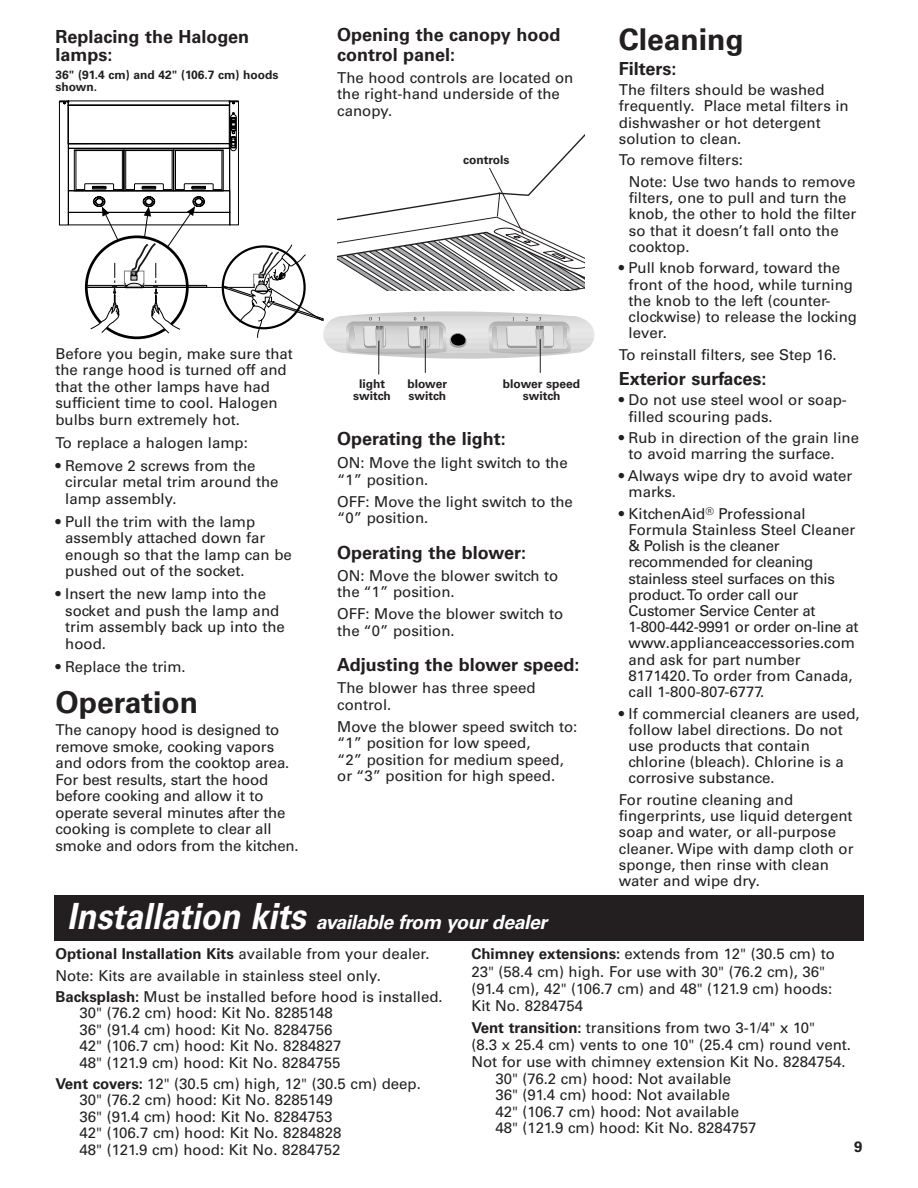
<style>
.page{position:relative;width:918px;height:1188px;background:#fff}
.page>*{position:absolute;margin:0;border:0;box-sizing:border-box;transform-origin:0 0}
.t1{font:700 30px "Univers";color:#231f20}
.t2{font:italic 700 19.5px "Univers";color:#fff}
.t3{font:700 18px/19.5px "Univers";color:#231f20}
.t4{font:15px/16.5px "Univers";color:#231f20}
.t5{font:15px/16.2px "Univers";letter-spacing:-.02em;color:#231f20}
.t6{font:700 15px "Univers";color:#231f20}
.t7{font:700 12px/12px "Univers";color:#231f20;text-align:center}
.s1{font-size:36px}
.s2{font-weight:700}
</style>
<div class="page">
<div style="left:54px;top:895px;width:810px;height:46px;background:#231f20"></div>
<hr style="left:378px;top:341px;width:1px;height:33px;background:#231f20">
<hr style="left:425px;top:339px;width:1px;height:34px;background:#231f20">
<hr style="left:540px;top:339px;width:1px;height:34px;background:#231f20">
<svg style="left:59px;top:100px;width:535px;height:262px"></svg>
<div style="left:54px;top:346px;width:247px;height:336px;background:#fff"></div>
<p class="t3" style="left:337px;top:27px;width:225px">Opening the canopy hood control panel:</p>
<p class="t4" style="left:337px;top:71px;width:238px">The hood controls are located on the right-hand underside of the canopy.</p>
<p class="t3" style="left:56px;top:29px;width:195px;line-height:18px">Replacing the Halogen lamps:</p>
<h1 class="t1" style="left:619px;top:28px;width:127px">Cleaning</h1>
<p class="t3" style="left:619px;top:60px;width:59px">Filters:</p>
<p class="t4" style="left:619px;top:83px;width:231px">The filters should be washed frequently. Place metal filters in dishwasher or hot detergent solution to clean.</p>
<p class="t4" style="left:629px;top:151px;width:228px;line-height:21.6px;text-indent:-10px">To remove filters:<br>Note: Use two hands to remove</p>
<p class="t4" style="left:629px;top:191px;width:229px">filters, one to pull and turn the knob, the other to hold the filter so that it doesn’t fall onto the cooktop.</p>
<p class="t4" style="left:629px;top:261px;width:230px;text-indent:-10px">• Pull knob forward, toward the front of the hood, while turning the knob to the left (counter&shy;clockwise) to release the locking lever.</p>
<p class="t4" style="left:619px;top:348px;width:219px">To reinstall filters, see Step 16.</p>
<p class="t3" style="left:619px;top:370px;width:149px">Exterior surfaces:</p>
<p class="t4" style="left:629px;top:393px;width:220px;text-indent:-10px">• Do not use steel wool or soap&shy;filled scouring pads.</p>
<p class="t4" style="left:629px;top:431px;width:232px;text-indent:-10px">• Rub in direction of the grain line to avoid marring the surface.</p>
<p class="t4" style="left:629px;top:469px;width:225px;text-indent:-10px">• Always wipe dry to avoid water marks.</p>
<p class="t5" style="left:629px;top:507px;width:231px;text-indent:-10px">• KitchenAid<sup>®</sup> Professional<br>Formula Stainless Steel Cleaner &amp; Polish is the cleaner recommended for cleaning stainless steel surfaces on this product. To order call our<br>Customer Service Center at<br>1-800-442-9991 or order on-line at www.applianceaccessories.com and ask for part number<br>8171420. To order from Canada, call 1-800-807-6777.</p>
<p class="t4" style="left:629px;top:707px;width:233px;text-indent:-10px">• If commercial cleaners are used, follow label directions. Do not use products that contain chlorine (bleach). Chlorine is a corrosive substance.</p>
<p class="t4" style="left:619px;top:793px;width:236px">For routine cleaning and fingerprints, use liquid detergent soap and water, or all-purpose cleaner. Wipe with damp cloth or sponge, then rinse with clean water and wipe dry.</p>
<p class="t7" style="left:56px;top:70px;width:225px;text-align:left">36" (91.4 cm) and 42" (106.7 cm) hoods shown.</p>
<p class="t7" style="left:463px;top:155px;width:48px">controls</p>
<p class="t4" style="left:56px;top:347px;width:239px">Before you begin, make sure that the range hood is turned off and that the other lamps have had sufficient time to cool. Halogen bulbs burn extremely hot.</p>
<p class="t4" style="left:56px;top:436px;width:194px">To replace a halogen lamp:</p>
<p class="t4" style="left:65px;top:459px;width:215px;text-indent:-10px">• Remove 2 screws from the circular metal trim around the lamp assembly.</p>
<p class="t4" style="left:65px;top:515px;width:228px;text-indent:-10px">• Pull the trim with the lamp assembly attached down far enough so that the lamp can be pushed out of the socket.</p>
<p class="t4" style="left:65px;top:587px;width:221px;text-indent:-10px">• Insert the new lamp into the socket and push the lamp and trim assembly back up into the hood.</p>
<p class="t4" style="left:56px;top:659px;width:132px">• Replace the trim.</p>
<p class="t7" style="left:353px;top:379px;width:39px">light switch</p>
<p class="t7" style="left:408px;top:379px;width:41px;text-align:left">blower switch</p>
<p class="t7" style="left:503px;top:379px;width:79px">blower speed switch</p>
<p class="t3" style="left:337px;top:431px;width:170px">Operating the light:</p>
<p class="t4" style="left:337px;top:456px;width:232px">ON: Move the light switch to the “1” position.</p>
<p class="t4" style="left:337px;top:494px;width:237px">OFF: Move the light switch to the “0” position.</p>
<p class="t3" style="left:337px;top:544px;width:190px">Operating the blower:</p>
<p class="t4" style="left:337px;top:569px;width:223px">ON: Move the blower switch to the “1” position.</p>
<p class="t4" style="left:337px;top:607px;width:228px">OFF: Move the blower switch to the “0” position.</p>
<p class="t3" style="left:337px;top:657px;width:244px">Adjusting the blower speed:</p>
<p class="t4" style="left:337px;top:681px;width:200px">The blower has three speed control.</p>
<p class="t4" style="left:337px;top:719px;width:242px">Move the blower speed switch to: “1” position for low speed,<br>“2” position for medium speed, or “3” position for high speed.</p>
<h1 class="t1" style="left:56px;top:691px;width:144px">Operation</h1>
<p class="t4" style="left:56px;top:723px;width:245px">The canopy hood is designed to remove smoke, cooking vapors and odors from the cooktop area.<br>For best results, start the hood before cooking and allow it to operate several minutes after the cooking is complete to clear all smoke and odors from the kitchen.</p>
<h2 class="t2" style="left:67px;top:915px;width:485px"><span class="s1">Installation kits</span> available from your dealer</h2>
<p class="t4" style="left:56px;top:945px;width:389px;line-height:21.1px"><span class="s2">Optional Installation Kits</span> available from your dealer.<br>Note: Kits are available in stainless steel only.<br><span class="s2">Backsplash:</span> Must be installed before hood is installed.</p>
<p class="t4" style="left:80px;top:1006px;width:263px">30" (76.2 cm) hood: Kit No. 8285148<br>36" (91.4 cm) hood: Kit No. 8284756<br>42" (106.7 cm) hood: Kit No. 8284827<br>48" (121.9 cm) hood: Kit No. 8284755</p>
<p class="t4" style="left:80px;top:1076px;width:343px;text-indent:-24px"><span class="s2">Vent covers:</span> 12" (30.5 cm) high, 12" (30.5 cm) deep.<br>30" (76.2 cm) hood: Kit No. 8285149<br>36" (91.4 cm) hood: Kit No. 8284753<br>42" (106.7 cm) hood: Kit No. 8284828<br>48" (121.9 cm) hood: Kit No. 8284752</p>
<p class="t4" style="left:471px;top:947px;width:365px;line-height:17.2px"><span class="s2">Chimney extensions:</span> extends from 12" (30.5 cm) to 23" (58.4 cm) high. For use with 30" (76.2 cm), 36" (91.4 cm), 42" (106.7 cm) and 48" (121.9 cm) hoods:<br>Kit No. 8284754</p>
<p class="t4" style="left:471px;top:1021px;width:345px"><span class="s2">Vent transition:</span> transitions from two 3-1/4" x 10"</p>
<p class="t4" style="left:471px;top:1038px;width:381px">(8.3 x 25.4 cm) vents to one 10" (25.4 cm) round vent.</p>
<p class="t4" style="left:471px;top:1055px;width:376px">Not for use with chimney extension Kit No. 8284754.</p>
<p class="t4" style="left:495px;top:1072px;width:237px">30" (76.2 cm) hood: Not available</p>
<p class="t4" style="left:495px;top:1088px;width:236px">36" (91.4 cm) hood: Not available</p>
<p class="t4" style="left:495px;top:1105px;width:245px">42" (106.7 cm) hood: Not available</p>
<p class="t4" style="left:495px;top:1121px;width:262px">48" (121.9 cm) hood: Kit No. 8284757</p>
<p class="t6" style="left:854px;top:1142px;width:10px">9</p>
</div>
